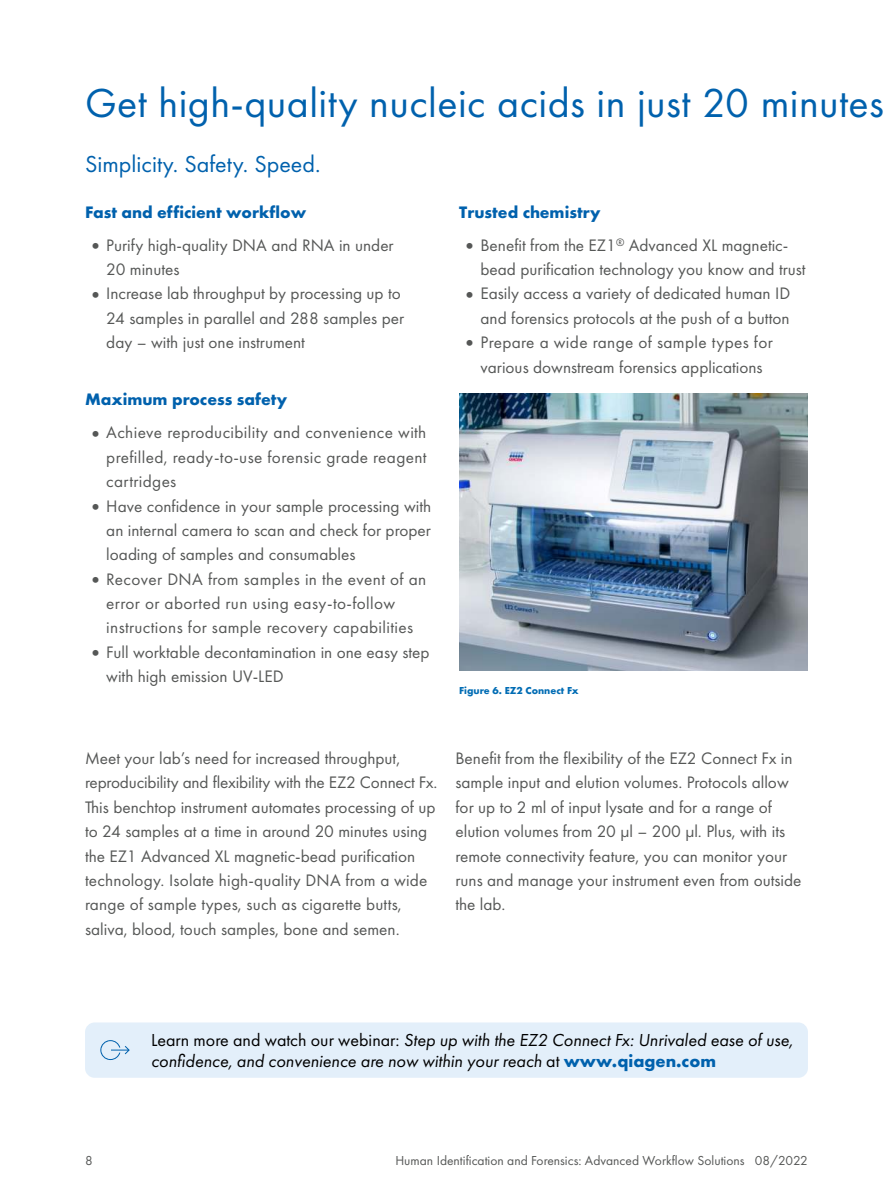
<style>
.page{position:relative;width:893px;height:1191px;background:#fff}
.page>*{position:absolute;margin:0;border:0;box-sizing:border-box;transform-origin:0 0}
.t1{font:42px "Futura PT";letter-spacing:.01em;color:#0061ad}
.t2{font:24px "Futura PT";color:#0061ad}
.t3{font:italic 18px/21.6px "Futura PT";color:#000}
.t4{font:17.25px/24.3px "Futura PT";color:#555756}
.t5{font:17.25px/24.5px "Futura PT";letter-spacing:.02em;color:#555756;text-align:center}
.t6{font:700 17.25px "Futura PT";color:#0061ad}
.t7{font:13.5px "Futura PT";color:#555756}
.t8{font:700 10.5px "Futura PT";color:#006cb4}
.s1{font-size:21px}
.s2{font-style:normal}
.s3{font-weight:700;font-style:normal;color:#0061ad}
</style>
<div class="page">
<img style="left:459px;top:394px;width:349px;height:277px">
<div style="left:85px;top:1022px;width:723px;height:55px;background:#e3effa;border-radius:10px"></div>
<svg style="left:100px;top:1040px;width:30px;height:20px"></svg>
<h1 class="t1" style="left:85px;top:85px;width:800px">Get high-quality nucleic acids in just 20 minutes</h1>
<h2 class="t2" style="left:85px;top:154px;width:237px">Simplicity. Safety. Speed.</h2>
<p class="t6" style="left:85px;top:205px;width:223px">Fast and efficient workflow</p>
<p class="t4" style="left:106px;top:234px;width:289px;text-indent:-21px"><span class="s1">•</span> Purify high-quality DNA and RNA in under<br>20 minutes</p>
<p class="t4" style="left:106px;top:283px;width:299px;text-indent:-21px"><span class="s1">•</span> Increase lab throughput by processing up to<br>24 samples in parallel and 288 samples per day – with just one instrument</p>
<p class="t6" style="left:459px;top:205px;width:143px">Trusted chemistry</p>
<p class="t4" style="left:480px;top:234px;width:327px;text-indent:-21px"><span class="s1">•</span> Benefit from the EZ1<sup>®</sup> Advanced XL magnetic&shy;bead purification technology you know and trust</p>
<p class="t4" style="left:459px;top:283px;width:332px;text-align:right"><span class="s1">•</span> Easily access a variety of dedicated human ID and forensics protocols at the push of a button</p>
<p class="t4" style="left:480px;top:331px;width:294px;text-indent:-21px"><span class="s1">•</span> Prepare a wide range of sample types for various downstream forensics applications</p>
<p class="t6" style="left:85px;top:392px;width:204px">Maximum process safety</p>
<p class="t4" style="left:106px;top:421px;width:322px;text-align:justify;text-indent:-21px"><span class="s1">•</span> Achieve reproducibility and convenience with prefilled, ready-to-use forensic grade reagent cartridges</p>
<p class="t4" style="left:106px;top:495px;width:326px;text-align:justify;text-indent:-21px"><span class="s1">•</span> Have confidence in your sample processing with an internal camera to scan and check for proper loading of samples and consumables</p>
<p class="t5" style="left:85px;top:568px;width:343px"><span class="s1">•</span> Recover DNA from samples in the event of an error or aborted run using easy-to-follow instructions for sample recovery capabilities</p>
<p class="t4" style="left:106px;top:641px;width:325px;text-indent:-21px"><span class="s1">•</span> Full worktable decontamination in one easy step with high emission UV-LED</p>
<p class="t8" style="left:459px;top:685px;width:121px">Figure 6. EZ2 Connect Fx</p>
<p class="t4" style="left:85px;top:747px;width:354px">Meet your lab’s need for increased throughput, reproducibility and flexibility with the EZ2 Connect Fx.<br>This benchtop instrument automates processing of up to 24 samples at a time in around 20 minutes using the EZ1 Advanced XL magnetic-bead purification technology. Isolate high-quality DNA from a wide range of sample types, such as cigarette butts, saliva, blood, touch samples, bone and semen.</p>
<p class="t4" style="left:455px;top:747px;width:348px">Benefit from the flexibility of the EZ2 Connect Fx in sample input and elution volumes. Protocols allow for up to 2 ml of input lysate and for a range of elution volumes from 20 µl – 200 µl. Plus, with its remote connectivity feature, you can monitor your runs and manage your instrument even from outside the lab.</p>
<p class="t3" style="left:151px;top:1030px;width:643px"><span class="s2">Learn more and watch our webinar:</span> Step up with the EZ2 Connect Fx: Unrivaled ease of use, confidence, and convenience are now within your reach <span class="s2">at</span> <span class="s3">www.qiagen.com</span></p>
<p class="t7" style="left:85px;top:1155px;width:9px">8</p>
<p class="t7" style="left:395px;top:1155px;width:414px">Human Identification and Forensics: Advanced Workflow Solutions 08/2022</p>
</div>
